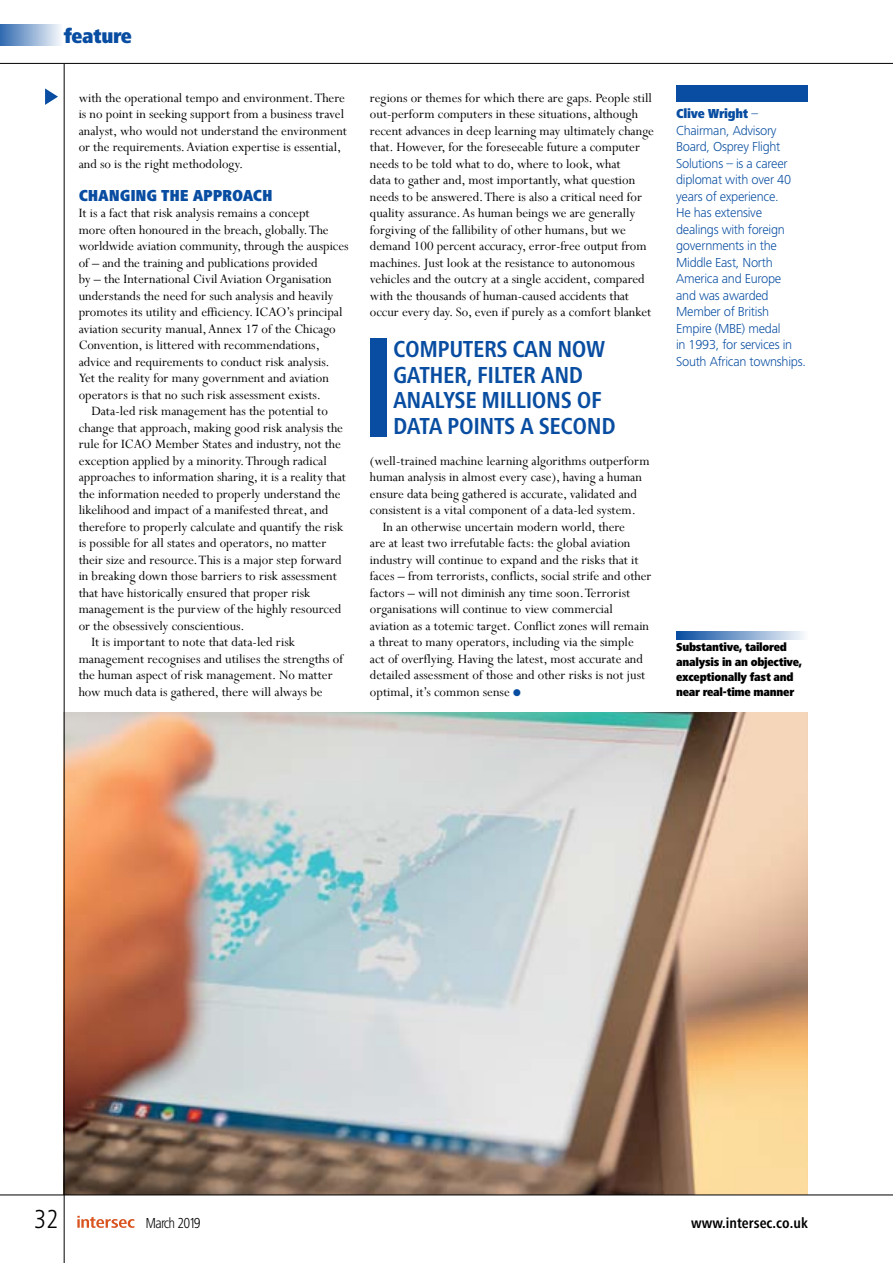
<style>
.page{position:relative;width:893px;height:1263px;background:#fff}
.page>*{position:absolute;margin:0;border:0;box-sizing:border-box;transform-origin:0 0}
.t1{font:300 condensed 27px "Frutiger Next LTW1 G";color:#000}
.t2{font:700 condensed 24px/25.5px "Frutiger Next LT";letter-spacing:-.015em;color:#084da1}
.t3{font:900 condensed 21px "Frutiger Next Pro";letter-spacing:-.02em;color:#084da1}
.t4{font:900 condensed 16.5px "Frutiger Next Pro";letter-spacing:-.01em;color:#084da1}
.t5{font:700 condensed 15px "Frutiger Next LT";color:#000}
.t6{font:300 condensed 15px "Frutiger Next LTW1 G";letter-spacing:-.06em;color:#000}
.t7{font:14.25px/16.5px "Perpetua";color:#000}
.t8{font:300 13.5px/16.5px "Frutiger Next LT";letter-spacing:-.02em;color:#084da1}
.t9{font:900 condensed 13.5px "Frutiger Next Pro";letter-spacing:-.02em;color:#084da1}
.t10{font:900 condensed 12px/15px "Frutiger Next Pro";letter-spacing:-.02em;color:#000}
.s1{color:#084da1}
.s2{font-family:"Frutiger Next LT";font-weight:300;font-stretch:normal}
</style>
<div class="page">
<img style="left:65px;top:712px;width:743px;height:482px">
<hr style="left:0;top:1194px;width:893px;height:1px;background:#000">
<hr style="left:64px;top:64px;width:1px;height:1199px;background:#000">
<hr style="left:0;top:63px;width:893px;height:1px;background:#000">
<svg style="left:77px;top:1216px;width:58px;height:12px"></svg>
<svg style="left:45px;top:88px;width:13px;height:17px"></svg>
<div style="left:0;top:25px;width:63px;height:21px;background:linear-gradient(to right,#316ab0,#f9fbfc)"></div>
<div style="left:676px;top:85px;width:132px;height:17px;background:#084da1"></div>
<svg style="left:676px;top:631px;width:128px;height:9px"></svg>
<div style="left:370px;top:338px;width:16px;height:99px;background:#084da1"></div>
<h3 class="t3" style="left:64px;top:24px;width:70px">feature</h3>
<p class="t7" style="left:79px;top:89px;width:270px">with the operational tempo and environment. There is no point in seeking support from a business travel analyst, who would not understand the environment or the requirements. Aviation expertise is essential, and so is the right methodology.</p>
<p class="t4" style="left:79px;top:186px;width:196px">CHANGING THE APPROACH</p>
<p class="t7" style="left:79px;top:204px;width:271px">It is a fact that risk analysis remains a concept<br>more often honoured in the breach, globally. The worldwide aviation community, through the auspices of – and the training and publications provided<br>by – the International Civil Aviation Organisation understands the need for such analysis and heavily promotes its utility and efficiency. ICAO’s principal aviation security manual, Annex 17 of the Chicago Convention, is littered with recommendations, advice and requirements to conduct risk analysis.<br>Yet the reality for many government and aviation operators is that no such risk assessment exists.</p>
<p class="t7" style="left:91px;top:402px;width:238px">Data-led risk management has the potential to</p>
<p class="t7" style="left:79px;top:419px;width:266px">change that approach, making good risk analysis the</p>
<p class="t7" style="left:79px;top:435px;width:264px">rule for ICAO Member States and industry, not the</p>
<p class="t7" style="left:79px;top:452px;width:250px">exception applied by a minority. Through radical</p>
<p class="t7" style="left:79px;top:468px;width:269px">approaches to information sharing, it is a reality that</p>
<p class="t7" style="left:79px;top:485px;width:263px">the information needed to properly understand the</p>
<p class="t7" style="left:79px;top:501px;width:251px">likelihood and impact of a manifested threat, and</p>
<p class="t7" style="left:79px;top:518px;width:266px">therefore to properly calculate and quantify the risk</p>
<p class="t7" style="left:79px;top:534px;width:249px">is possible for all states and operators, no matter</p>
<p class="t7" style="left:79px;top:551px;width:265px">their size and resource. This is a major step forward</p>
<p class="t7" style="left:79px;top:567px;width:260px">in breaking down those barriers to risk assessment</p>
<p class="t7" style="left:79px;top:584px;width:233px">that have historically ensured that proper risk</p>
<p class="t7" style="left:79px;top:600px;width:264px">management is the purview of the highly resourced</p>
<p class="t7" style="left:79px;top:617px;width:167px">or the obsessively conscientious.</p>
<p class="t7" style="left:91px;top:633px;width:205px">It is important to note that data-led risk</p>
<p class="t7" style="left:79px;top:650px;width:266px">management recognises and utilises the strengths of</p>
<p class="t7" style="left:79px;top:666px;width:255px">the human aspect of risk management. No matter</p>
<p class="t7" style="left:79px;top:683px;width:246px">how much data is gathered, there will always be</p>
<p class="t7" style="left:370px;top:89px;width:286px">regions or themes for which there are gaps. People still out-perform computers in these situations, although recent advances in deep learning may ultimately change that. However, for the foreseeable future a computer needs to be told what to do, where to look, what<br>data to gather and, most importantly, what question needs to be answered. There is also a critical need for quality assurance. As human beings we are generally forgiving of the fallibility of other humans, but we demand 100 percent accuracy, error-free output from machines. Just look at the resistance to autonomous vehicles and the outcry at a single accident, compared with the thousands of human-caused accidents that occur every day. So, even if purely as a comfort blanket</p>
<h2 class="t2" style="left:393px;top:337px;width:224px">COMPUTERS CAN NOW<br>GATHER, FILTER AND<br>ANALYSE MILLIONS OF<br>DATA POINTS A SECOND</h2>
<p class="t7" style="left:370px;top:452px;width:281px">(well-trained machine learning algorithms outperform</p>
<p class="t7" style="left:370px;top:468px;width:274px">human analysis in almost every case), having a human</p>
<p class="t7" style="left:370px;top:485px;width:268px">ensure data being gathered is accurate, validated and</p>
<p class="t7" style="left:370px;top:501px;width:268px">consistent is a vital component of a data-led system.</p>
<p class="t7" style="left:383px;top:518px;width:244px">In an otherwise uncertain modern world, there</p>
<p class="t7" style="left:370px;top:534px;width:262px">are at least two irrefutable facts: the global aviation</p>
<p class="t7" style="left:370px;top:551px;width:270px">industry will continue to expand and the risks that it</p>
<p class="t7" style="left:370px;top:567px;width:283px">faces – from terrorists, conflicts, social strife and other</p>
<p class="t7" style="left:370px;top:584px;width:262px">factors – will not diminish any time soon. Terrorist</p>
<p class="t7" style="left:370px;top:600px;width:244px">organisations will continue to view commercial</p>
<p class="t7" style="left:370px;top:617px;width:281px">aviation as a totemic target. Conflict zones will remain</p>
<p class="t7" style="left:370px;top:633px;width:265px">a threat to many operators, including via the simple</p>
<p class="t7" style="left:370px;top:650px;width:275px">act of overflying. Having the latest, most accurate and</p>
<p class="t7" style="left:370px;top:666px;width:277px">detailed assessment of those and other risks is not just</p>
<p class="t7" style="left:370px;top:683px;width:152px">optimal, it’s common sense <span class="s1">●</span></p>
<p class="t9" style="left:676px;top:106px;width:83px">Clive Wright <span class="s2">–</span></p>
<p class="t8" style="left:676px;top:122px;width:131px">Chairman, Advisory<br>Board, Osprey Flight<br>Solutions – is a career diplomat with over 40 years of experience.<br>He has extensive dealings with foreign governments in the<br>Middle East, North<br>America and Europe<br>and was awarded<br>Member of British<br>Empire (MBE) medal<br>in 1993, for services in<br>South African townships.</p>
<p class="t10" style="left:676px;top:639px;width:127px">Substantive, tailored analysis in an objective, exceptionally fast and near real-time manner</p>
<h1 class="t1" style="left:34px;top:1203px;width:26px">32</h1>
<p class="t6" style="left:146px;top:1214px;width:57px">March 2019</p>
<p class="t5" style="left:691px;top:1214px;width:118px">www.intersec.co.uk</p>
</div>
